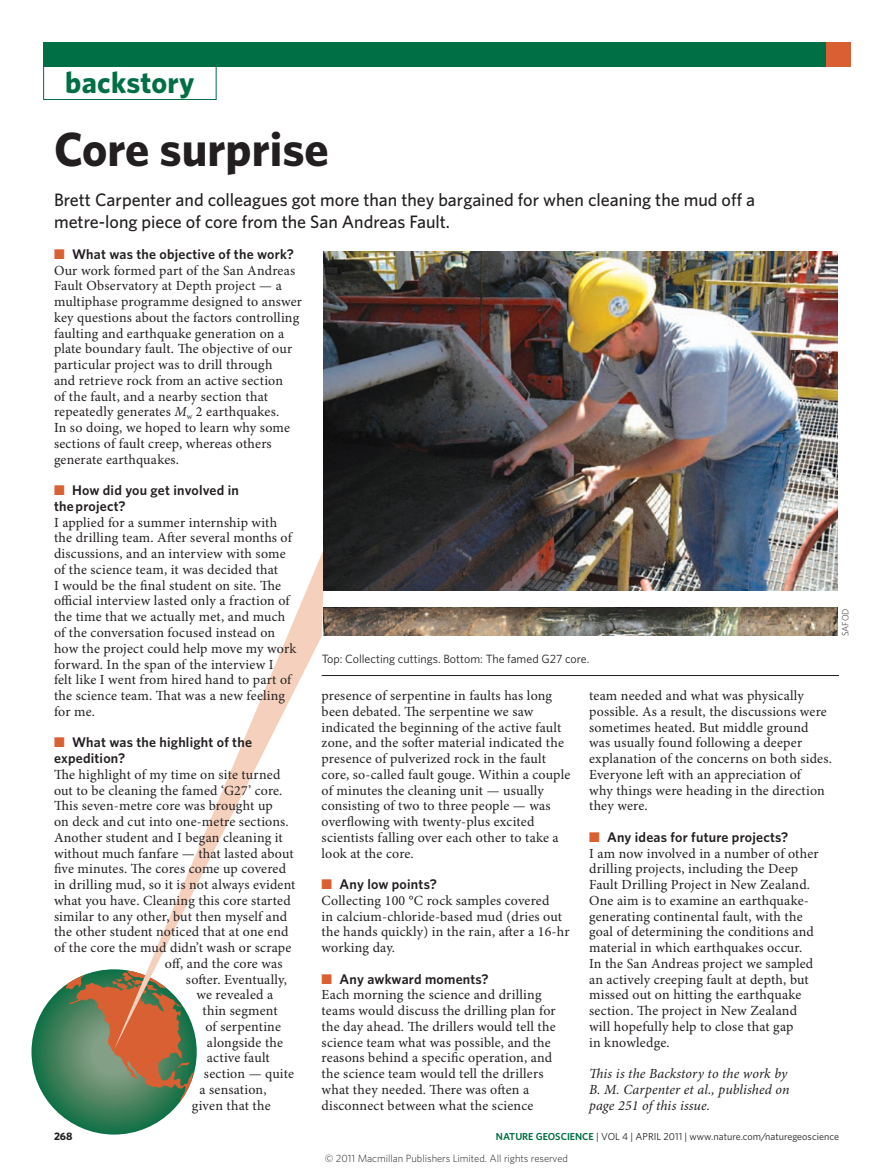
<style>
.page{position:relative;width:893px;height:1174px;background:#fff}
.page>*{position:absolute;margin:0;border:0;box-sizing:border-box;transform-origin:0 0}
.Title{font:700 48px "Whitney";color:#231f20}
.t1{font:700 30px "Whitney";letter-spacing:.01em;color:#016f45}
.Standfirst{font:500 18px/22.5px "Whitney";color:#231f20}
.Body_first{font:13.95px/15.8px "Minion Pro";letter-spacing:.015em;color:#231f20}
.Question{font:600 13.95px/15.8px "Whitney";letter-spacing:.015em;color:#231f20}
.Author_information{font:italic 13.95px/15.8px "Minion Pro";letter-spacing:.005em;color:#231f20}
.Figure_caption{font:12px "Whitney";color:#231f20}
.t2{font:700 10.8px "Whitney";color:#231f20}
.t3{font:300 10.5px "Whitney";color:#231f20}
.t4{font:10.2px "Whitney";color:#231f20}
.Picture_credit{font:300 9px "Whitney";color:#231f20}
.s1{color:#d96033}
.s2{font-style:italic}
.s3{font-weight:600;color:#016f45}
</style>
<div class="page">
<svg style="left:32px;top:969px;width:165px;height:165px;background:#21754d"></svg>
<svg style="left:50px;top:969px;width:145px;height:141px;background:#738765"></svg>
<svg style="left:114px;top:551px;width:211px;height:498px"></svg>
<div style="left:43px;top:66px;width:174px;height:34px;border:1px solid #016f45"></div>
<div style="left:43px;top:43px;width:806px;height:24px;background:#016f45"></div>
<div style="left:826px;top:43px;width:24px;height:24px;background:#d96033"></div>
<hr style="left:322px;top:675px;width:517px;height:1px;background:#231f20">
<img style="left:323px;top:252px;width:515px;height:338px">
<img style="left:323px;top:607px;width:515px;height:29px">
<p class="t1" style="left:65px;top:62px;width:131px">backstory</p>
<p class="Title" style="left:54px;top:117px;width:276px">Core surprise</p>
<p class="Standfirst" style="left:54px;top:188px;width:703px">Brett Carpenter and colleagues got more than they bargained for when cleaning the mud off a metre-long piece of core from the San Andreas Fault.</p>
<p class="Question" style="left:54px;top:246px;width:242px"><span class="s1">■</span> What was the objective of the work?</p>
<p class="Body_first" style="left:54px;top:263px;width:250px">Our work formed part of the San Andreas Fault Observatory at Depth project — a multiphase programme designed to answer key questions about the factors controlling faulting and earthquake generation on a plate boundary fault. The objective of our particular project was to drill through<br>and retrieve rock from an active section<br>of the fault, and a nearby section that repeatedly generates <span class="s2">M</span><sub>w</sub> 2 earthquakes.<br>In so doing, we hoped to learn why some sections of fault creep, whereas others generate earthquakes.</p>
<p class="Question" style="left:54px;top:482px;width:186px"><span class="s1">■</span> How did you get involved in the project?</p>
<p class="Body_first" style="left:54px;top:515px;width:244px">I applied for a summer internship with the drilling team. After several months of discussions, and an interview with some of the science team, it was decided that<br>I would be the final student on site. The official interview lasted only a fraction of the time that we actually met, and much of the conversation focused instead on how the project could help move my work forward. In the span of the interview I<br>felt like I went from hired hand to part of the science team. That was a new feeling for me.</p>
<p class="Question" style="left:54px;top:734px;width:200px"><span class="s1">■</span> What was the highlight of the expedition?</p>
<p class="Body_first" style="left:54px;top:767px;width:228px">The highlight of my time on site turned</p>
<p class="Body_first" style="left:54px;top:782px;width:230px">out to be cleaning the famed ‘G27’ core.</p>
<p class="Body_first" style="left:54px;top:798px;width:220px">This seven-metre core was brought up</p>
<p class="Body_first" style="left:54px;top:814px;width:236px">on deck and cut into one-metre sections.</p>
<p class="Body_first" style="left:54px;top:830px;width:230px">Another student and I began cleaning it</p>
<p class="Body_first" style="left:54px;top:845px;width:241px">without much fanfare — that lasted about</p>
<p class="Body_first" style="left:54px;top:861px;width:234px">five minutes. The cores come up covered</p>
<p class="Body_first" style="left:54px;top:877px;width:243px">in drilling mud, so it is not always evident</p>
<p class="Body_first" style="left:54px;top:893px;width:238px">what you have. Cleaning this core started</p>
<p class="Body_first" style="left:54px;top:908px;width:235px">similar to any other, but then myself and</p>
<p class="Body_first" style="left:54px;top:924px;width:236px">the other student noticed that at one end</p>
<p class="Body_first" style="left:54px;top:940px;width:239px">of the core the mud didn’t wash or scrape</p>
<p class="Body_first" style="left:165px;top:956px;width:119px">off, and the core was</p>
<p class="Body_first" style="left:186px;top:971px;width:102px">softer. Eventually,</p>
<p class="Body_first" style="left:196px;top:987px;width:78px">we revealed a</p>
<p class="Body_first" style="left:202px;top:1003px;width:77px">thin segment</p>
<p class="Body_first" style="left:205px;top:1019px;width:77px">of serpentine</p>
<p class="Body_first" style="left:207px;top:1034px;width:78px">alongside the</p>
<p class="Body_first" style="left:207px;top:1050px;width:64px">active fault</p>
<p class="Body_first" style="left:204px;top:1066px;width:92px">section — quite</p>
<p class="Body_first" style="left:199px;top:1082px;width:69px">a sensation,</p>
<p class="Body_first" style="left:192px;top:1097px;width:80px">given that the</p>
<p class="Figure_caption" style="left:322px;top:650px;width:269px">Top: Collecting cuttings. Bottom: The famed G27 core.</p>
<p class="Body_first" style="left:322px;top:688px;width:250px">presence of serpentine in faults has long been debated. The serpentine we saw indicated the beginning of the active fault zone, and the softer material indicated the presence of pulverized rock in the fault core, so-called fault gouge. Within a couple of minutes the cleaning unit — usually consisting of two to three people — was overflowing with twenty-plus excited scientists falling over each other to take a look at the core.</p>
<p class="Question" style="left:322px;top:876px;width:117px"><span class="s1">■</span> Any low points?</p>
<p class="Body_first" style="left:322px;top:893px;width:250px">Collecting 100 °C rock samples covered<br>in calcium-chloride-based mud (dries out the hands quickly) in the rain, after a 16-hr working day.</p>
<p class="Question" style="left:322px;top:970px;width:169px"><span class="s1">■</span> Any awkward moments?</p>
<p class="Body_first" style="left:322px;top:987px;width:236px">Each morning the science and drilling teams would discuss the drilling plan for the day ahead. The drillers would tell the science team what was possible, and the reasons behind a specific operation, and the science team would tell the drillers what they needed. There was often a disconnect between what the science</p>
<p class="Body_first" style="left:589px;top:688px;width:244px">team needed and what was physically possible. As a result, the discussions were sometimes heated. But middle ground was usually found following a deeper explanation of the concerns on both sides.<br>Everyone left with an appreciation of<br>why things were heading in the direction they were.</p>
<p class="Question" style="left:589px;top:828px;width:201px"><span class="s1">■</span> Any ideas for future projects?</p>
<p class="Body_first" style="left:589px;top:845px;width:231px">I am now involved in a number of other drilling projects, including the Deep Fault Drilling Project in New Zealand.<br>One aim is to examine an earthquake&shy;generating continental fault, with the goal of determining the conditions and material in which earthquakes occur.<br>In the San Andreas project we sampled an actively creeping fault at depth, but missed out on hitting the earthquake section. The project in New Zealand will hopefully help to close that gap<br>in knowledge.</p>
<p class="Author_information" style="left:589px;top:1066px;width:202px">This is the Backstory to the work by<br>B. M. Carpenter et al., published on page 251 of this issue.</p>
<p class="Picture_credit" style="left:839px;top:636px;width:29px;rotate:-90deg">SAFOD</p>
<p class="t2" style="left:54px;top:1129px;width:20px">268</p>
<p class="t4" style="left:496px;top:1129px;width:345px"><span class="s3">NATURE GEOSCIENCE</span> | VOL 4 | APRIL 2011 | www.nature.com/naturegeoscience</p>
<p class="t3" style="left:325px;top:1151px;width:245px">© 2011 Macmillan Publishers Limited. All rights reserved</p>
</div>
